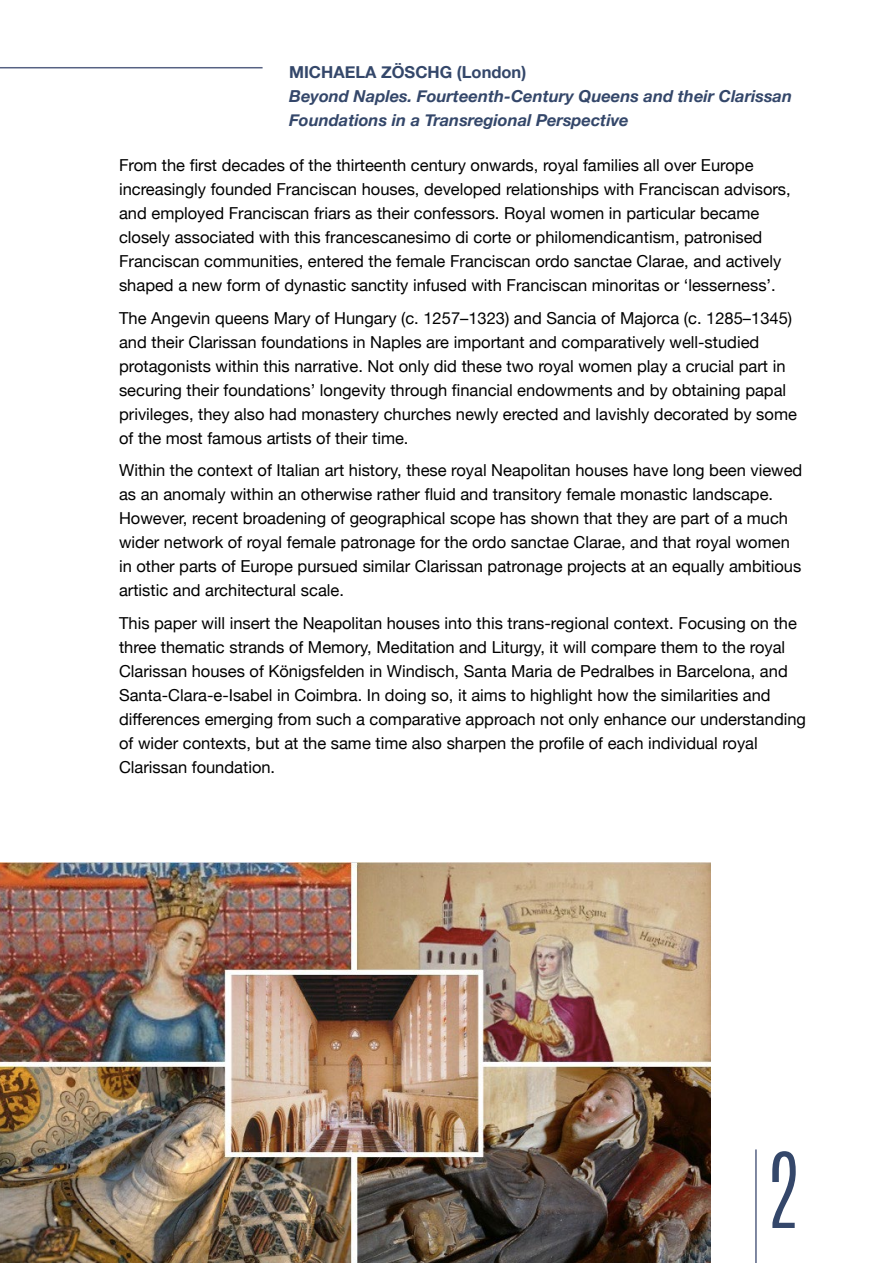
<style>
.page{position:relative;width:893px;height:1263px;background:#fff}
.page>*{position:absolute;margin:0;border:0;box-sizing:border-box;transform-origin:0 0}
.t1{font:300 88.35px "Antonio";color:#34476a}
.t2{font:16.5px/24px "Helvetica Neue";color:#000}
.t3{font:italic 700 16.5px/24px "Helvetica Neue";color:#34476a}
.t4{font:700 16.5px "Helvetica Neue";color:#34476a}
</style>
<div class="page">
<hr style="left:0;top:67px;width:263px;height:1px;background:#566283">
<img style="left:0;top:862px;width:710px;height:401px">
<hr style="left:755px;top:1149px;width:2px;height:114px;background:#566283">
<p class="t4" style="left:289px;top:59px;width:239px">MICHAELA ZÖSCHG (London)</p>
<p class="t3" style="left:289px;top:84px;width:504px">Beyond Naples. Fourteenth-Century Queens and their Clarissan<br>Foundations in a Transregional Perspective</p>
<p class="t2" style="left:119px;top:154px;width:673px">From the first decades of the thirteenth century onwards, royal families all over Europe increasingly founded Franciscan houses, developed relationships with Franciscan advisors, and employed Franciscan friars as their confessors. Royal women in particular became closely associated with this francescanesimo di corte or philomendicantism, patronised Franciscan communities, entered the female Franciscan ordo sanctae Clarae, and actively shaped a new form of dynastic sanctity infused with Franciscan minoritas or ‘lesserness’.</p>
<p class="t2" style="left:119px;top:307px;width:679px">The Angevin queens Mary of Hungary (c. 1257–1323) and Sancia of Majorca (c. 1285–1345) and their Clarissan foundations in Naples are important and comparatively well-studied protagonists within this narrative. Not only did these two royal women play a crucial part in securing their foundations’ longevity through financial endowments and by obtaining papal privileges, they also had monastery churches newly erected and lavishly decorated by some of the most famous artists of their time.</p>
<p class="t2" style="left:119px;top:459px;width:685px">Within the context of Italian art history, these royal Neapolitan houses have long been viewed as an anomaly within an otherwise rather fluid and transitory female monastic landscape.<br>However, recent broadening of geographical scope has shown that they are part of a much wider network of royal female patronage for the ordo sanctae Clarae, and that royal women in other parts of Europe pursued similar Clarissan patronage projects at an equally ambitious artistic and architectural scale.</p>
<p class="t2" style="left:119px;top:612px;width:688px">This paper will insert the Neapolitan houses into this trans-regional context. Focusing on the three thematic strands of Memory, Meditation and Liturgy, it will compare them to the royal Clarissan houses of Königsfelden in Windisch, Santa Maria de Pedralbes in Barcelona, and Santa-Clara-e-Isabel in Coimbra. In doing so, it aims to highlight how the similarities and differences emerging from such a comparative approach not only enhance our understanding of wider contexts, but at the same time also sharpen the profile of each individual royal Clarissan foundation.</p>
<h1 class="t1" style="left:767px;top:1127px;width:34px">2</h1>
</div>
